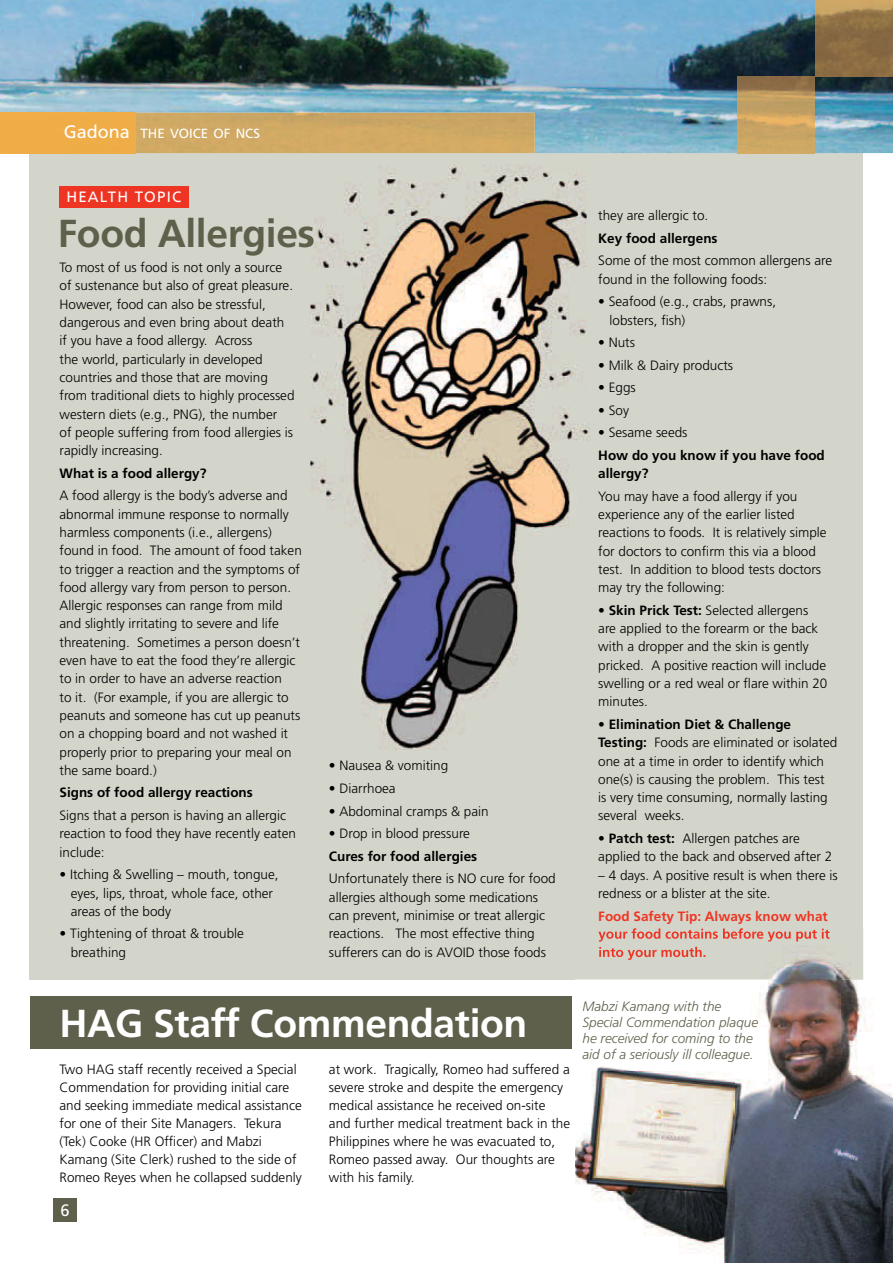
<style>
.page{position:relative;width:893px;height:1263px;background:#fff}
.page>*{position:absolute;margin:0;border:0;box-sizing:border-box;transform-origin:0 0}
.t1{font:700 39px "Frutiger LT Std";letter-spacing:-.01em;color:#fff}
.t2{font:700 39px "Frutiger LT Std";letter-spacing:-.01em;color:#5f604b}
.t3{font:16.5px "Frutiger LT Std";color:#fff}
.t4{font:15px "Frutiger LT Std";letter-spacing:.08em;color:#fff}
.t5{font:300 13.5px/18.3px "Frutiger LT Std";color:#000}
.t6{font:700 13.5px/18.3px "Frutiger LT Std";color:#000}
.t7{font:italic 300 13.5px/16.2px "Frutiger LT Std";color:#5f604b}
.t8{font:700 13.5px "Frutiger LT Std";color:#ee3524}
.t9{font:13.2px "Frutiger LT Std";color:#fff}
.s1{font-size:18px}
.s2{font-weight:700}
</style>
<div class="page">
<div style="left:30px;top:153px;width:833px;height:826px;background:#d4d5ca"></div>
<div style="left:60px;top:186px;width:129px;height:22px;background:#ee3524"></div>
<div style="left:30px;top:996px;width:541px;height:53px;background:#5f604b"></div>
<img style="left:840px;top:929px;width:53px;height:334px">
<img style="left:575px;top:979px;width:265px;height:284px">
<img style="left:599px;top:929px;width:264px;height:50px">
<img style="left:598px;top:928px;width:232px;height:13px">
<img style="left:599px;top:947px;width:106px;height:13px">
<img style="left:0;top:0;width:893px;height:153px">
<img style="left:816px;top:0;width:77px;height:77px">
<img style="left:738px;top:77px;width:76px;height:76px">
<img style="left:136px;top:113px;width:399px;height:40px">
<div style="left:0;top:113px;width:136px;height:40px;background:#f0ad47"></div>
<div style="left:53px;top:1198px;width:24px;height:23px;background:#5f604b"></div>
<img style="left:310px;top:165px;width:280px;height:585px">
<img style="left:310px;top:218px;width:4px;height:38px">
<p class="t9" style="left:64px;top:126px;width:198px"><span class="s1">Gadona</span> THE VOICE OF NCS</p>
<p class="t4" style="left:66px;top:188px;width:116px">HEALTH TOPIC</p>
<h1 class="t2" style="left:58px;top:211px;width:259px">Food Allergies</h1>
<p class="t5" style="left:60px;top:258px;width:237px">To most of us food is not only a source of sustenance but also of great pleasure.<br>However, food can also be stressful, dangerous and even bring about death if you have a food allergy. Across<br>the world, particularly in developed countries and those that are moving from traditional diets to highly processed western diets (e.g., PNG), the number<br>of people suffering from food allergies is rapidly increasing.</p>
<p class="t6" style="left:60px;top:464px;width:149px">What is a food allergy?</p>
<p class="t5" style="left:60px;top:487px;width:244px">A food allergy is the body’s adverse and abnormal immune response to normally harmless components (i.e., allergens) found in food. The amount of food taken to trigger a reaction and the symptoms of food allergy vary from person to person.<br>Allergic responses can range from mild and slightly irritating to severe and life threatening. Sometimes a person doesn’t even have to eat the food they’re allergic to in order to have an adverse reaction<br>to it. (For example, if you are allergic to peanuts and someone has cut up peanuts on a chopping board and not washed it properly prior to preparing your meal on the same board.)</p>
<p class="t6" style="left:60px;top:784px;width:195px">Signs of food allergy reactions</p>
<p class="t5" style="left:60px;top:806px;width:238px">Signs that a person is having an allergic reaction to food they have recently eaten include:</p>
<p class="t5" style="left:71px;top:865px;width:209px;text-indent:-11px">• Itching &amp; Swelling – mouth, tongue, eyes, lips, throat, whole face, other areas of the body</p>
<p class="t5" style="left:71px;top:925px;width:175px;text-indent:-11px">• Tightening of throat &amp; trouble breathing</p>
<p class="t5" style="left:329px;top:757px;width:121px">• Nausea &amp; vomiting</p>
<p class="t5" style="left:329px;top:779px;width:68px">• Diarrhoea</p>
<p class="t5" style="left:329px;top:802px;width:161px">• Abdominal cramps &amp; pain</p>
<p class="t5" style="left:329px;top:824px;width:143px">• Drop in blood pressure</p>
<p class="t6" style="left:329px;top:847px;width:150px">Cures for food allergies</p>
<p class="t5" style="left:329px;top:870px;width:228px">Unfortunately there is NO cure for food allergies although some medications can prevent, minimise or treat allergic reactions. The most effective thing sufferers can do is AVOID those foods</p>
<p class="t5" style="left:598px;top:207px;width:111px">they are allergic to.</p>
<p class="t6" style="left:598px;top:229px;width:121px">Key food allergens</p>
<p class="t5" style="left:598px;top:252px;width:235px">Some of the most common allergens are found in the following foods:</p>
<p class="t5" style="left:610px;top:293px;width:168px;text-indent:-11px">• Seafood (e.g., crabs, prawns, lobsters, fish)</p>
<p class="t5" style="left:598px;top:333px;width:38px">• Nuts</p>
<p class="t5" style="left:598px;top:356px;width:136px">• Milk &amp; Dairy products</p>
<p class="t5" style="left:598px;top:379px;width:39px">• Eggs</p>
<p class="t5" style="left:598px;top:401px;width:32px">• Soy</p>
<p class="t5" style="left:598px;top:424px;width:91px">• Sesame seeds</p>
<p class="t6" style="left:598px;top:446px;width:228px">How do you know if you have food allergy?</p>
<p class="t5" style="left:598px;top:487px;width:230px">You may have a food allergy if you experience any of the earlier listed reactions to foods. It is relatively simple for doctors to confirm this via a blood test. In addition to blood tests doctors may try the following:</p>
<p class="t5" style="left:598px;top:601px;width:231px">• <span class="s2">Skin Prick Test:</span> Selected allergens are applied to the forearm or the back with a dropper and the skin is gently pricked. A positive reaction will include swelling or a red weal or flare within 20 minutes.</p>
<p class="t5" style="left:598px;top:715px;width:241px">• <span class="s2">Elimination Diet &amp; Challenge Testing:</span> Foods are eliminated or isolated one at a time in order to identify which one(s) is causing the problem. This test<br>is very time consuming, normally lasting several weeks.</p>
<p class="t5" style="left:598px;top:829px;width:236px">• <span class="s2">Patch test:</span> Allergen patches are applied to the back and observed after 2</p>
<p class="t5" style="left:598px;top:866px;width:241px">– 4 days. A positive result is when there is redness or a blister at the site.</p>
<p class="t8" style="left:598px;top:908px;width:231px">Food Safety Tip: Always know what</p>
<h1 class="t1" style="left:60px;top:1000px;width:469px">HAG Staff Commendation</h1>
<p class="t5" style="left:329px;top:1060px;width:243px">at work. Tragically, Romeo had suffered a severe stroke and despite the emergency medical assistance he received on-site and further medical treatment back in the Philippines where he was evacuated to, Romeo passed away. Our thoughts are with his family.</p>
<p class="t5" style="left:60px;top:1060px;width:244px">Two HAG staff recently received a Special Commendation for providing initial care and seeking immediate medical assistance for one of their Site Managers. Tekura (Tek) Cooke (HR Officer) and Mabzi Kamang (Site Clerk) rushed to the side of Romeo Reyes when he collapsed suddenly</p>
<p class="t3" style="left:60px;top:1200px;width:11px">6</p>
<p class="t7" style="left:583px;top:998px;width:177px">Mabzi Kamang with the<br>Special Commendation plaque he received for coming to the aid of a seriously ill colleague.</p>
</div>
